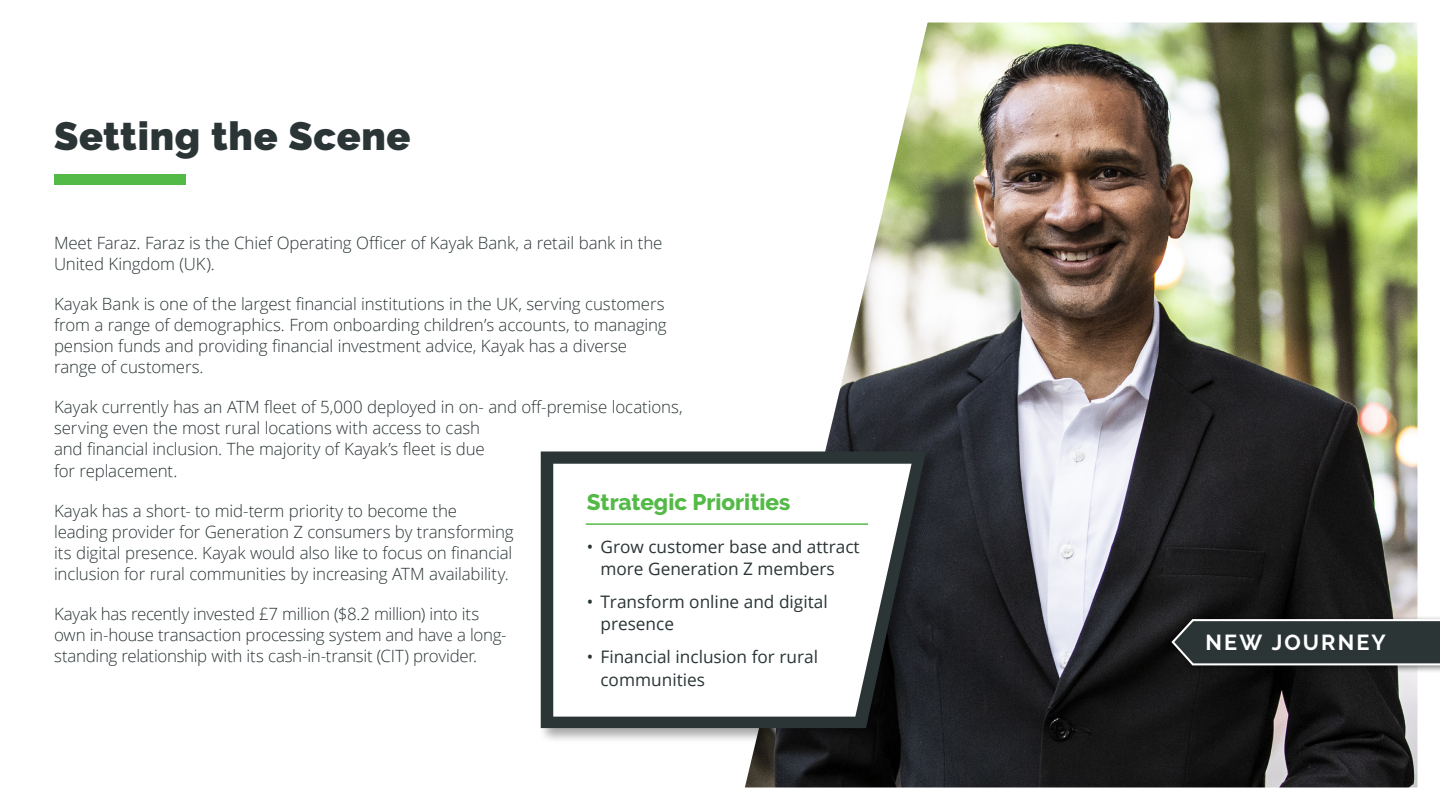
<style>
.page{position:relative;width:1440px;height:810px;background:#fff}
.page>*{position:absolute;margin:0;border:0;box-sizing:border-box;transform-origin:0 0}
.t1{font:900 39.38px "Raleway";letter-spacing:.02em;color:#2b3536}
.t2{font:800 22.5px "Raleway";color:#54ba47}
.t3{font:700 21.67px "Raleway";letter-spacing:.095em;color:#fff}
.t4{font:17.25px/22.5px "Open Sans";color:#2b3536}
.t5{font:300 16.88px/21.1px "Open Sans";letter-spacing:-.01em;color:#2b3536}
</style>
<div class="page">
<img style="left:933px;top:23px;width:484px;height:764px">
<div style="left:55px;top:175px;width:131px;height:10px;background:#54ba47"></div>
<svg style="left:745px;top:23px;width:188px;height:764px"></svg>
<div style="left:538px;top:449px;width:403px;height:295px;background:#000;opacity:.35"></div>
<svg style="left:541px;top:451px;width:385px;height:277px;background:#2b3335"></svg>
<svg style="left:553px;top:464px;width:359px;height:253px"></svg>
<hr style="left:586px;top:523px;width:282px;height:2px;background:#54ba47">
<div style="left:1168px;top:615px;width:272px;height:59px;background:#000;opacity:.5"></div>
<svg style="left:1170px;top:618px;width:270px;height:48px;background:#3c4545"></svg>
<h1 class="t1" style="left:54px;top:113px;width:358px">Setting the Scene</h1>
<p class="t5" style="left:54px;top:231px;width:610px">Meet Faraz. Faraz is the Chief Operating Officer of Kayak Bank, a retail bank in the<br>United Kingdom (UK).</p>
<p class="t5" style="left:54px;top:293px;width:614px">Kayak Bank is one of the largest financial institutions in the UK, serving customers from a range of demographics. From onboarding children’s accounts, to managing pension funds and providing financial investment advice, Kayak has a diverse range of customers.</p>
<p class="t5" style="left:54px;top:396px;width:630px">Kayak currently has an ATM fleet of 5,000 deployed in on- and off-premise locations, serving even the most rural locations with access to cash<br>and financial inclusion. The majority of Kayak’s fleet is due<br>for replacement.</p>
<p class="t5" style="left:54px;top:499px;width:461px">Kayak has a short- to mid-term priority to become the leading provider for Generation Z consumers by transforming its digital presence. Kayak would also like to focus on financial inclusion for rural communities by increasing ATM availability.</p>
<p class="t5" style="left:54px;top:603px;width:454px">Kayak has recently invested £7 million ($8.2 million) into its own in-house transaction processing system and have a long&shy;standing relationship with its cash-in-transit (CIT) provider.</p>
<h2 class="t2" style="left:587px;top:489px;width:205px">Strategic Priorities</h2>
<p class="t4" style="left:600px;top:535px;width:261px;text-indent:-14px">• Grow customer base and attract more Generation Z members</p>
<p class="t4" style="left:600px;top:590px;width:229px;text-indent:-14px">• Transform online and digital presence</p>
<p class="t4" style="left:600px;top:645px;width:219px;text-indent:-14px">• Financial inclusion for rural communities</p>
<p class="t3" style="left:1206px;top:630px;width:182px">NEW JOURNEY</p>
</div>
